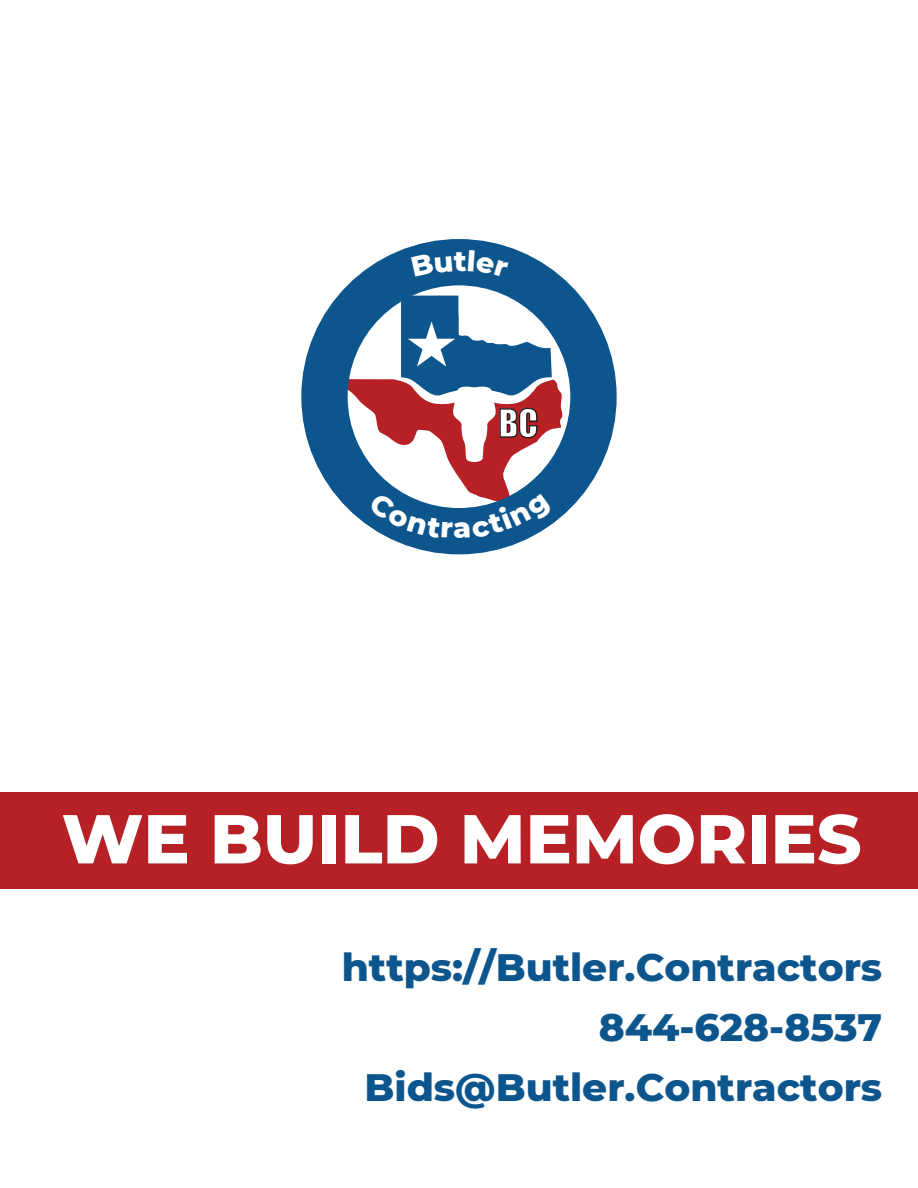
<style>
.page{position:relative;width:918px;height:1188px;background:#fff}
.page>*{position:absolute;margin:0;border:0;box-sizing:border-box;transform-origin:0 0}
.t1{font:800 69px "Montserrat";color:#fff}
.t2{font:800 39px/60px "Montserrat";color:#0d558d;text-align:right}
.t3{font:35.55px "Impact";color:#fff}
</style>
<div class="page">
<div style="left:301px;top:239px;width:316px;height:315px;border:46px solid #0d558d;border-radius:50%"></div>
<div style="left:0;top:792px;width:918px;height:96px;background:#b72126"></div>
<svg style="left:337px;top:296px;width:226px;height:243px"></svg>
<div style="left:411px;top:249px;width:98px;height:29px;background:#0d558d"></div>
<p class="t3" style="left:499px;top:396px;width:41px">BC</p>
<h1 class="t1" style="left:62px;top:788px;width:801px">WE BUILD MEMORIES</h1>
<p class="t2" style="left:342px;top:935px;width:542px">https://Butler.Contractors<br>844-628-8537<br>Bids@Butler.Contractors</p>
</div>
